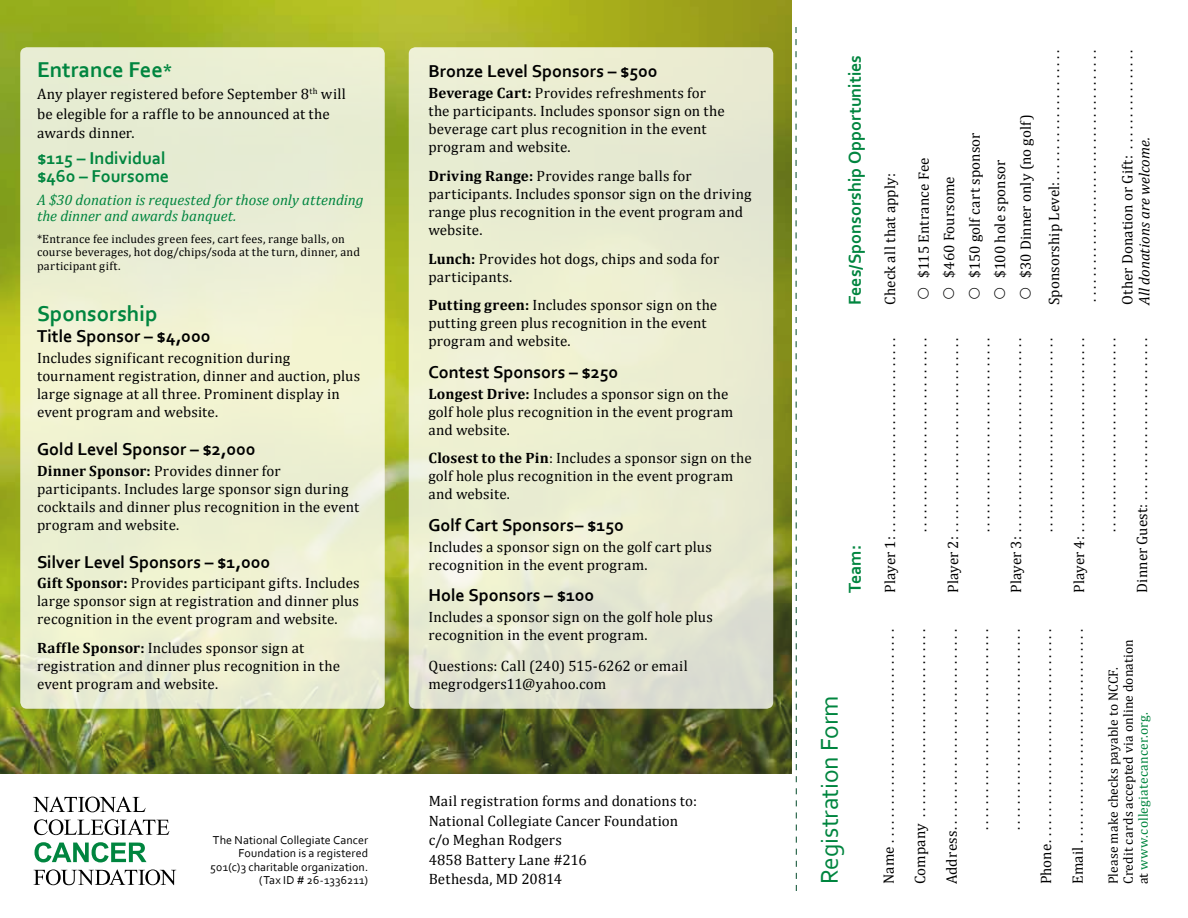
<style>
.page{position:relative;width:1188px;height:918px;background:#fff}
.page>*{position:absolute;margin:0;border:0;box-sizing:border-box;transform-origin:0 0}
.t1{font:25.5px "Corbel";letter-spacing:-.01em;color:#00853f}
.t2{font:700 22.5px "Corbel";color:#00853f}
.t3{font:700 18px "Corbel";color:#000}
.t4{font:700 18px/18px "Corbel";color:#00853f}
.t5{font:15px/18px "Cambria";letter-spacing:.01em;color:#000}
.t6{font:italic 15px/16.5px "Cambria";color:#00853f}
.t7{font:italic 15px "Cambria";letter-spacing:-.005em;color:#000}
.t8{font:13.5px/15px "Cambria";letter-spacing:.015em;color:#000}
.t9{font:12px/13.5px "Cambria";letter-spacing:.02em;color:#000}
.t10{font:12px/13.5px "Corbel";letter-spacing:.005em;color:#000;text-align:right}
.s1{font-size:18px}
.s2{font-weight:700}
.s3{color:#00853f}
</style>
<div class="page">
<img style="left:0;top:0;width:792px;height:774px">
<div style="left:409px;top:47px;width:364px;height:662px;background:linear-gradient(to right,#edf0d4,#e5e7d1);border-radius:7px"></div>
<div style="left:20px;top:47px;width:365px;height:662px;background:#ebefd1;border-radius:7px"></div>
<svg style="left:796px;top:27px;width:1px;height:864px"></svg>
<svg style="left:33px;top:797px;width:113px;height:15px"></svg>
<svg style="left:34px;top:819px;width:135px;height:16px"></svg>
<svg style="left:35px;top:842px;width:111px;height:20px"></svg>
<svg style="left:34px;top:869px;width:142px;height:16px"></svg>
<h2 class="t2" style="left:37px;top:56px;width:137px">Entrance Fee<span class="s1">*</span></h2>
<p class="t5" style="left:37px;top:84px;width:310px;line-height:19.5px">Any player registered before September 8<sup>th</sup> will be elegible for a raffle to be announced at the awards dinner.</p>
<p class="t4" style="left:37px;top:149px;width:134px">$115 – Individual $460 – Foursome</p>
<p class="t6" style="left:37px;top:191px;width:328px">A $30 donation is requested for those only attending the dinner and awards banquet.</p>
<p class="t9" style="left:37px;top:232px;width:325px">*Entrance fee includes green fees, cart fees, range balls, on course beverages, hot dog/chips/soda at the turn, dinner, and participant gift.</p>
<h2 class="t2" style="left:37px;top:300px;width:122px">Sponsorship</h2>
<p class="t3" style="left:37px;top:325px;width:175px">Title Sponsor – $4,000</p>
<p class="t5" style="left:37px;top:348px;width:325px">Includes significant recognition during tournament registration, dinner and auction, plus large signage at all three. Prominent display in event program and website.</p>
<p class="t3" style="left:37px;top:438px;width:220px">Gold Level Sponsor – $2,000</p>
<p class="t5" style="left:37px;top:461px;width:324px"><span class="s2">Dinner Sponsor:</span> Provides dinner for participants. Includes large sponsor sign during cocktails and dinner plus recognition in the event program and website.</p>
<p class="t3" style="left:37px;top:551px;width:235px">Silver Level Sponsors – $1,000</p>
<p class="t5" style="left:37px;top:574px;width:324px;text-align:justify"><span class="s2">Gift Sponsor:</span> Provides participant gifts. Includes large sponsor sign at registration and dinner plus recognition in the event program and website.</p>
<p class="t5" style="left:37px;top:639px;width:305px"><span class="s2">Raffle Sponsor:</span> Includes sponsor sign at registration and dinner plus recognition in the event program and website.</p>
<p class="t10" style="left:210px;top:833px;width:159px">The National Collegiate Cancer<br>Foundation is a registered<br>501(c)3 charitable organization. (Tax ID # 26-1336211)</p>
<p class="t3" style="left:428px;top:60px;width:231px">Bronze Level Sponsors – $500</p>
<p class="t5" style="left:428px;top:84px;width:298px"><span class="s2">Beverage Cart:</span> Provides refreshments for the participants. Includes sponsor sign on the beverage cart plus recognition in the event program and website.</p>
<p class="t5" style="left:428px;top:167px;width:325px"><span class="s2">Driving Range:</span> Provides range balls for participants. Includes sponsor sign on the driving range plus recognition in the event program and website.</p>
<p class="t5" style="left:428px;top:249px;width:292px"><span class="s2">Lunch:</span> Provides hot dogs, chips and soda for participants.</p>
<p class="t5" style="left:428px;top:296px;width:290px"><span class="s2">Putting green:</span> Includes sponsor sign on the putting green plus recognition in the event program and website.</p>
<p class="t3" style="left:428px;top:361px;width:191px">Contest Sponsors – $250</p>
<p class="t5" style="left:428px;top:384px;width:306px"><span class="s2">Longest Drive:</span> Includes a sponsor sign on the golf hole plus recognition in the event program and website.</p>
<p class="t5" style="left:428px;top:449px;width:325px"><span class="s2">Closest to the Pin</span>: Includes a sponsor sign on the golf hole plus recognition in the event program and website.</p>
<p class="t3" style="left:428px;top:514px;width:197px">Golf Cart Sponsors– $150</p>
<p class="t5" style="left:428px;top:537px;width:285px">Includes a sponsor sign on the golf cart plus recognition in the event program.</p>
<p class="t3" style="left:428px;top:584px;width:167px">Hole Sponsors – $100</p>
<p class="t5" style="left:428px;top:608px;width:286px">Includes a sponsor sign on the golf hole plus recognition in the event program.</p>
<p class="t5" style="left:428px;top:657px;width:261px">Questions: Call (240) 515-6262 or email megrodgers11@yahoo.com</p>
<p class="t5" style="left:429px;top:791px;width:270px;line-height:19.5px">Mail registration forms and donations to:<br>National Collegiate Cancer Foundation c/o Meghan Rodgers<br>4858 Battery Lane #216<br>Bethesda, MD 20814</p>
<p class="t4" style="left:846px;top:305px;width:252px;rotate:-90deg">Fees/Sponsorship Opportunities</p>
<p class="t4" style="left:846px;top:593px;width:49px;rotate:-90deg">Team:</p>
<h1 class="t1" style="left:813px;top:884px;width:190px;rotate:-90deg">Registration Form</h1>
<p class="t5" style="left:881px;top:305px;width:133px;rotate:-90deg">Check all that apply:</p>
<p class="t5" style="left:911px;top:278px;width:165px;line-height:25.5px;rotate:-90deg">$115 Entrance Fee<br>$460 Foursome<br>$150 golf cart sponsor $100 hole sponsor<br>$30 Dinner only (no golf)</p>
<p class="t5" style="left:1045px;top:305px;width:255px;rotate:-90deg">Sponsorship Level: ....................</p>
<p class="t5" style="left:1082px;top:302px;width:253px;rotate:-90deg">. . . . . . . . . . . . . . . . . . . . . . . . . . . . . . . . . . . . . . . .</p>
<p class="t5" style="left:1118px;top:305px;width:256px;rotate:-90deg">Other Donation or Gift: ................</p>
<p class="t7" style="left:1134px;top:305px;width:169px;rotate:-90deg">All donations are welcome.</p>
<p class="t5" style="left:874px;top:593px;width:256px;line-height:31.5px;text-align:right;rotate:-90deg">Player 1: .............................. ..............................<br>Player 2: ............................... ..............................<br>Player 3: ............................... ..............................<br>Player 4: ............................... ..............................<br>Dinner Guest: .........................</p>
<p class="t5" style="left:873px;top:884px;width:256px;line-height:31.5px;text-align:right;rotate:-90deg">Name ..................................<br>Company ..............................<br>Address ............................... ............................... ...............................<br>Phone .................................<br>Email ..................................</p>
<p class="t8" style="left:1106px;top:884px;width:246px;rotate:-90deg">Please make checks payable to NCCF.<br>Credit cards accepted via online donation at <span class="s3">www.collegiatecancer.org.</span></p>
</div>
